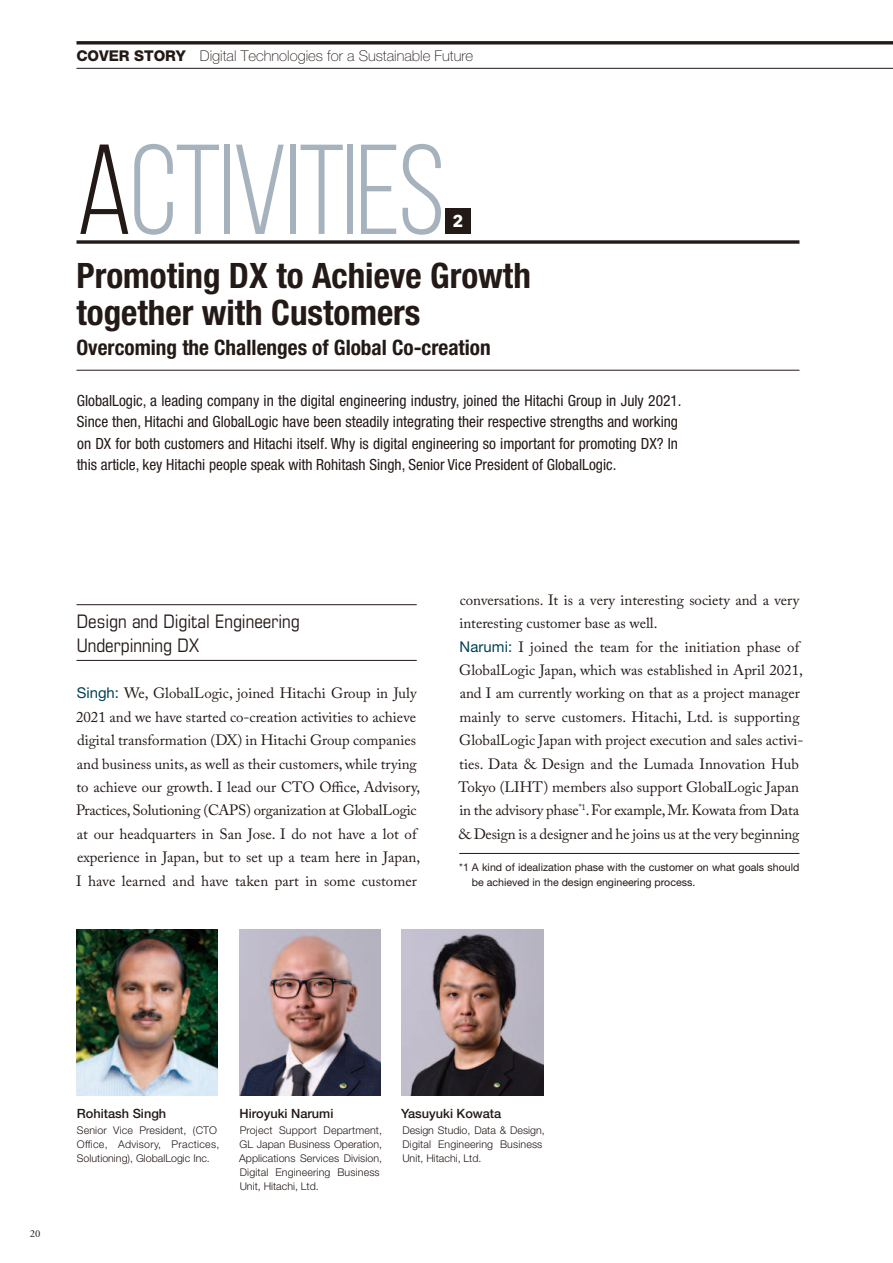
<style>
.page{position:relative;width:893px;height:1263px;background:#fff}
.page>*{position:absolute;margin:0;border:0;box-sizing:border-box;transform-origin:0 0}
.t1{font:127.5px "Bebas Neue";letter-spacing:-.02em;color:#a6b3bf}
.t2{font:700 condensed 35.1px/37.2px "Helvetica Neue LT Std";color:#231916}
.t3{font:700 condensed 21.3px "Helvetica Neue LT Std";color:#231916}
.t4{font:condensed 18.6px/23.4px "Eurostile LT Std";color:#231916}
.t5{font:700 16.95px "Avenir Next LT Pro";color:#fff}
.t6{font:condensed 15.45px/21.3px "Helvetica Neue LT Std";color:#231916}
.t7{font:14.85px/23.4px "Adobe Caslon Pro";color:#231916}
.t8{font:100 14.85px "Helvetica Neue LT Std";color:#231916}
.t9{font:500 12.75px "Helvetica Neue LT Std";color:#231916}
.t10{font:300 10.65px/13.8px "Helvetica Neue LT Std";letter-spacing:.005em;color:#231916}
.t11{font:10.65px/14.9px "Helvetica Neue LT Std";color:#231916}
.t12{font:10.65px "Adobe Garamond Pro";color:#231916}
.s1{font-weight:800}
.s2{color:#231916}
.s3{font-family:"Helvetica Neue LT Std";color:#004156}
.s4{color:#fff}
</style>
<div class="page">
<svg style="left:76px;top:41px;width:816px;height:4px"></svg>
<hr style="left:76px;top:68px;width:816px;height:1px;background:#231916">
<svg style="left:76px;top:240px;width:723px;height:4px"></svg>
<hr style="left:76px;top:370px;width:723px;height:1px;background:#231916">
<div style="left:445px;top:208px;width:26px;height:26px;background:#231916"></div>
<hr style="left:76px;top:604px;width:341px;height:1px;background:#231916">
<hr style="left:76px;top:660px;width:341px;height:1px;background:#231916">
<img style="left:76px;top:929px;width:142px;height:166px">
<img style="left:239px;top:929px;width:142px;height:166px">
<img style="left:402px;top:929px;width:141px;height:166px">
<hr style="left:459px;top:853px;width:340px;height:1px;background:#231916">
<p class="t8" style="left:76px;top:48px;width:398px"><span class="s1">COVER STORY</span> Digital Technologies for a Sustainable Future</p>
<h1 class="t1" style="left:76px;top:115px;width:370px"><span class="s2">A</span>CTIVITIES</h1>
<p class="t5" style="left:453px;top:211px;width:12px">2</p>
<h2 class="t2" style="left:76px;top:257px;width:456px">Promoting DX to Achieve Growth together with Customers</h2>
<h3 class="t3" style="left:76px;top:335px;width:416px">Overcoming the Challenges of Global Co-creation</h3>
<p class="t6" style="left:77px;top:391px;width:606px">GlobalLogic, a leading company in the digital engineering industry, joined the Hitachi Group in July 2021.<br>Since then, Hitachi and GlobalLogic have been steadily integrating their respective strengths and working on DX for both customers and Hitachi itself. Why is digital engineering so important for promoting DX? In this article, key Hitachi people speak with Rohitash Singh, Senior Vice President of GlobalLogic.</p>
<p class="t4" style="left:77px;top:612px;width:225px">Design and Digital Engineering<br>Underpinning DX</p>
<p class="t7" style="left:76px;top:683px;width:346px"><span class="s3">Singh:</span> We, GlobalLogic, joined Hitachi Group in July 2021 and we have started co-creation activities to achieve digital transformation (DX) in Hitachi Group companies and business units, as well as their customers, while trying to achieve our growth. I lead our CTO Office, Advisory, Practices, Solutioning (CAPS) organization at GlobalLogic at our headquarters in San Jose. I do not have a lot of experience in Japan, but to set up a team here in Japan, I have learned and have taken part in some customer</p>
<p class="t7" style="left:458px;top:590px;width:346px">conversations. It is a very interesting society and a very interesting customer base as well.<br><span class="s3">Narumi:</span> I joined the team for the initiation phase of GlobalLogic Japan, which was established in April 2021, and I am currently working on that as a project manager mainly to serve customers. Hitachi, Ltd. is supporting GlobalLogic Japan with project execution and sales activi&shy;ties. Data &amp; Design and the Lumada Innovation Hub Tokyo (LIHT) members also support GlobalLogic Japan in the advisory phase<sup>*1</sup>. For example, Mr. Kowata from Data &amp; Design is a designer and he joins us at the very beginning</p>
<p class="t11" style="left:472px;top:861px;width:329px;text-indent:-13px">*1 A kind of idealization phase with the customer on what goals should be achieved in the design engineering process.</p>
<p class="t12" style="left:30px;top:1228px;width:15px">20<span class="s4">.</span></p>
<p class="t9" style="left:77px;top:1106px;width:91px">Rohitash Singh</p>
<p class="t10" style="left:77px;top:1125px;width:144px">Senior Vice President, (CTO<br>Office, Advisory, Practices,<br>Solutioning), GlobalLogic Inc.</p>
<p class="t9" style="left:240px;top:1106px;width:95px">Hiroyuki Narumi</p>
<p class="t10" style="left:239px;top:1125px;width:144px">Project Support Department,<br>GL Japan Business Operation,<br>Applications Services Division,<br>Digital Engineering Business<br>Unit, Hitachi, Ltd.</p>
<p class="t9" style="left:401px;top:1106px;width:102px">Yasuyuki Kowata</p>
<p class="t10" style="left:402px;top:1125px;width:144px">Design Studio, Data &amp; Design,<br>Digital Engineering Business<br>Unit, Hitachi, Ltd.</p>
</div>
